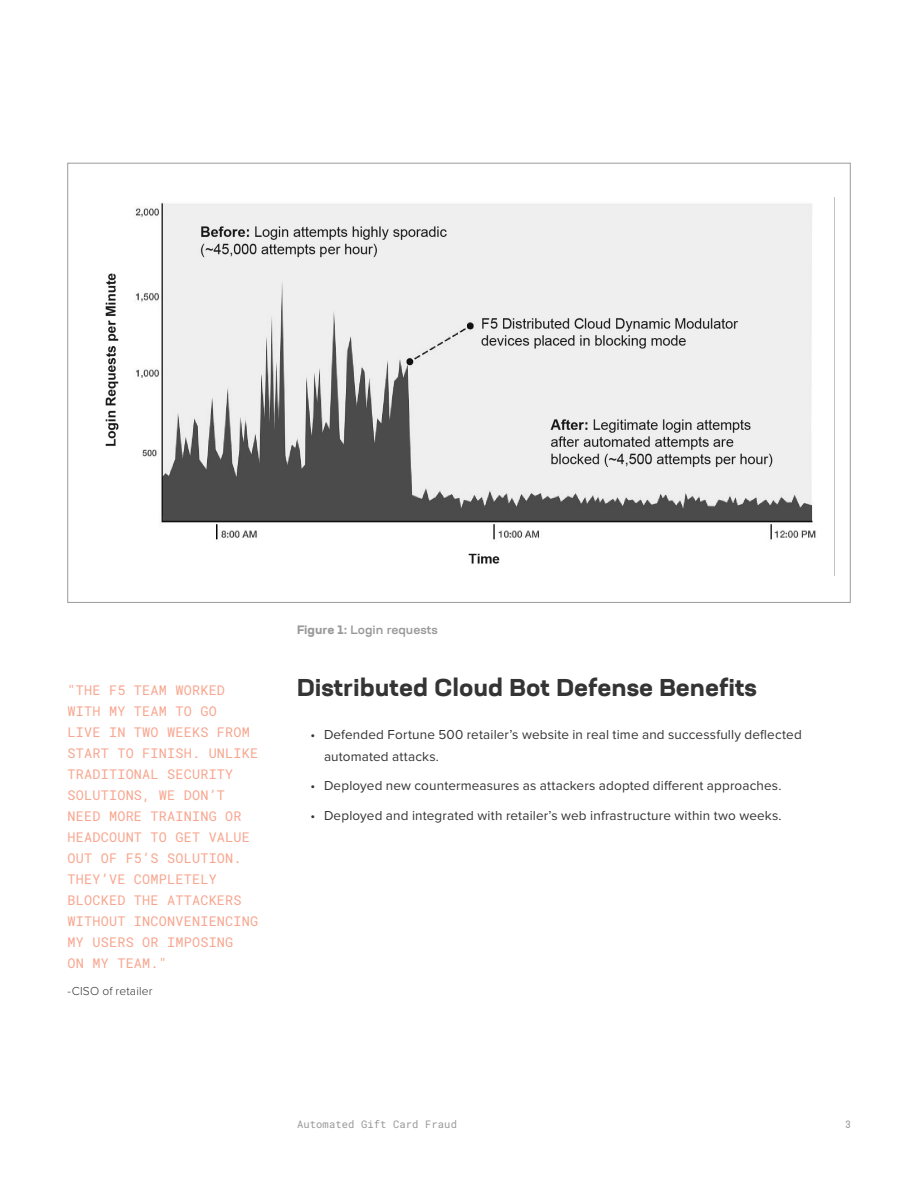
<style>
.page{position:relative;width:918px;height:1188px;background:#fff}
.page>*{position:absolute;margin:0;border:0;box-sizing:border-box;transform-origin:0 0}
.t1{font:700 expanded 24px "Neusa Next Std";color:#343434}
.t2{font:13.5px/21px "Roboto Mono";letter-spacing:.015em;color:#f8a68f}
.t3{font:13.5px/22.5px "Proxima Nova";letter-spacing:.01em;color:#343434}
.t4{font:500 expanded 12px "Neusa Next Std";color:#999}
.t5{font:300 12px "Proxima Nova";letter-spacing:.015em;color:#343434}
.t6{font:10.5px "Roboto Mono";letter-spacing:.01em;color:#999}
.t7{font:condensed 10.5px "Neusa Next Std";color:#999}
.s1{font-weight:700}
</style>
<div class="page">
<img style="left:105px;top:198px;width:730px;height:378px">
<p class="t2" style="left:68px;top:679px;width:192px">"THE F5 TEAM WORKED<br>WITH MY TEAM TO GO<br>LIVE IN TWO WEEKS FROM<br>START TO FINISH. UNLIKE<br>TRADITIONAL SECURITY<br>SOLUTIONS, WE DON’T<br>NEED MORE TRAINING OR<br>HEADCOUNT TO GET VALUE<br>OUT OF F5’S SOLUTION.<br>THEY’VE COMPLETELY<br>BLOCKED THE ATTACKERS<br>WITHOUT INCONVENIENCING<br>MY USERS OR IMPOSING<br>ON MY TEAM."</p>
<p class="t5" style="left:68px;top:982px;width:87px">-CISO of retailer</p>
<p class="t4" style="left:297px;top:622px;width:142px"><span class="s1">Figure 1:</span> Login requests</p>
<h1 class="t1" style="left:297px;top:672px;width:461px">Distributed Cloud Bot Defense Benefits</h1>
<p class="t3" style="left:324px;top:722px;width:479px;text-indent:-14px">• Defended Fortune 500 retailer’s website in real time and successfully deflected automated attacks.</p>
<p class="t3" style="left:310px;top:774px;width:472px">• Deployed new countermeasures as attackers adopted different approaches.</p>
<p class="t3" style="left:310px;top:803px;width:473px">• Deployed and integrated with retailer’s web infrastructure within two weeks.</p>
<p class="t6" style="left:297px;top:1117px;width:162px">Automated Gift Card Fraud</p>
<p class="t7" style="left:845px;top:1118px;width:7px">3</p>
</div>
